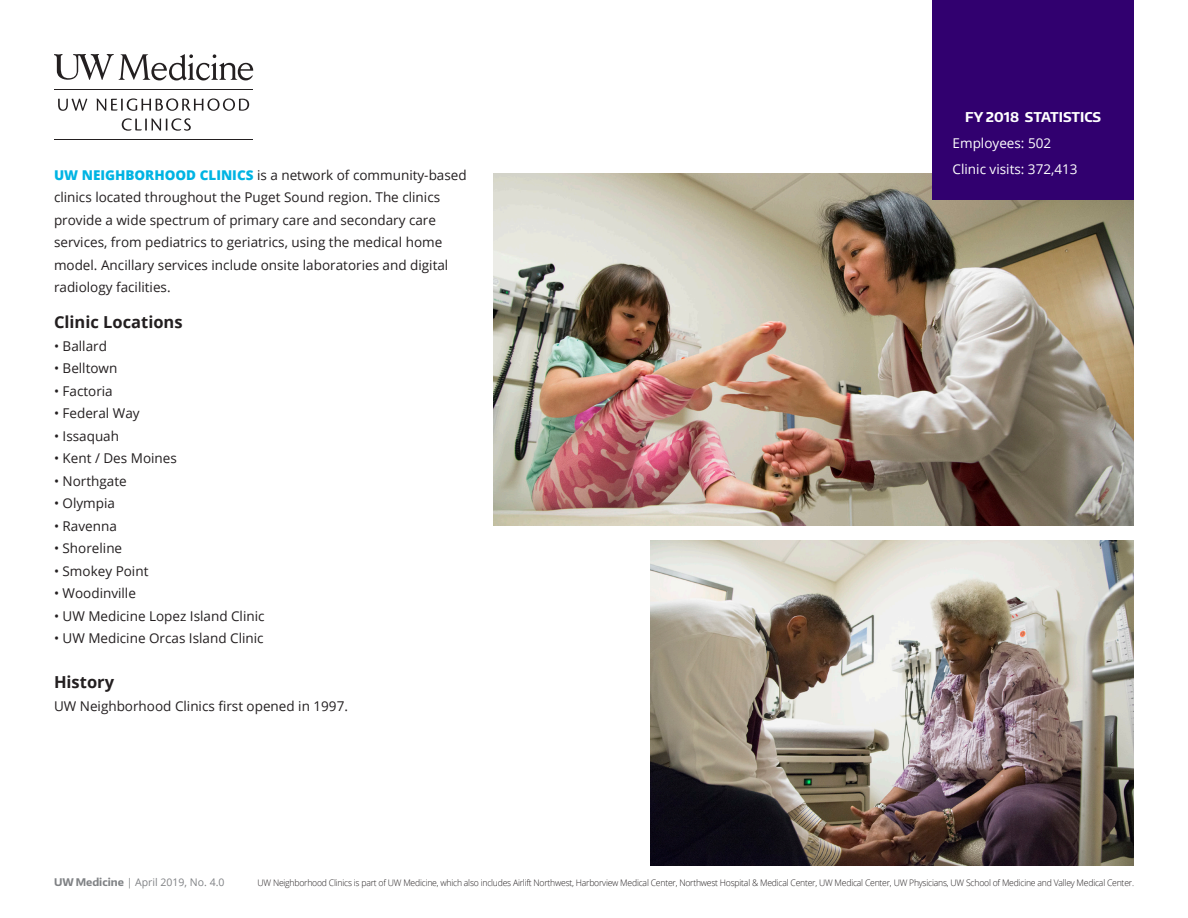
<style>
.page{position:relative;width:1188px;height:918px;background:#fff}
.page>*{position:absolute;margin:0;border:0;box-sizing:border-box;transform-origin:0 0}
.Inside_Body_Text{font:700 16.5px "Open Sans";color:#231f20}
.Stats{font:700 16.5px "Open Sans";color:#231f20}
.Inside_Body_Text-2{font:13.5px/22.5px "Open Sans";color:#231f20}
.Stats-2{font:13.5px "Open Sans";color:#231f20}
.Box{font:13.5px "Open Sans";color:#fff}
.Box-2{font:700 13.5px "Encode Sans Normal";color:#fff}
.t1{font:10.5px "Open Sans";color:#808285}
.Inside_Body_Text-3{font:300 9px "Open Sans";letter-spacing:-.025em;color:#231f20;scale:.96 1}
.s1{font-weight:800;color:#00b4e3}
.s2{font-family:"Encode Sans Normal";font-weight:700}
</style>
<div class="page">
<img style="left:650px;top:540px;width:484px;height:326px">
<hr style="left:54px;top:89px;width:199px;height:1px;background:#231f20">
<hr style="left:54px;top:139px;width:199px;height:1px;background:#231f20">
<svg style="left:54px;top:54px;width:199px;height:26px"></svg>
<svg style="left:58px;top:99px;width:29px;height:12px"></svg>
<svg style="left:96px;top:98px;width:153px;height:13px"></svg>
<svg style="left:122px;top:118px;width:69px;height:13px"></svg>
<img style="left:493px;top:174px;width:641px;height:352px">
<div style="left:932px;top:0;width:202px;height:200px;background:#31006f"></div>
<p class="Inside_Body_Text-2" style="left:54px;top:163px;width:414px"><span class="s1">UW NEIGHBORHOOD CLINICS</span> is a network of community-based clinics located throughout the Puget Sound region. The clinics provide a wide spectrum of primary care and secondary care services, from pediatrics to geriatrics, using the medical home model. Ancillary services include onsite laboratories and digital radiology facilities.</p>
<p class="Inside_Body_Text" style="left:54px;top:311px;width:130px">Clinic Locations</p>
<p class="Stats-2" style="left:54px;top:337px;width:54px">• Ballard</p>
<p class="Stats-2" style="left:54px;top:359px;width:65px">• Belltown</p>
<p class="Stats-2" style="left:54px;top:382px;width:60px">• Factoria</p>
<p class="Stats-2" style="left:54px;top:404px;width:87px">• Federal Way</p>
<p class="Stats-2" style="left:54px;top:427px;width:67px">• Issaquah</p>
<p class="Stats-2" style="left:54px;top:449px;width:124px">• Kent / Des Moines</p>
<p class="Stats-2" style="left:54px;top:472px;width:74px">• Northgate</p>
<p class="Stats-2" style="left:54px;top:494px;width:63px">• Olympia</p>
<p class="Stats-2" style="left:54px;top:517px;width:64px">• Ravenna</p>
<p class="Stats-2" style="left:54px;top:539px;width:70px">• Shoreline</p>
<p class="Stats-2" style="left:54px;top:562px;width:96px">• Smokey Point</p>
<p class="Stats-2" style="left:54px;top:584px;width:83px">• Woodinville</p>
<p class="Stats-2" style="left:54px;top:607px;width:212px">• UW Medicine Lopez Island Clinic</p>
<p class="Stats-2" style="left:54px;top:629px;width:211px">• UW Medicine Orcas Island Clinic</p>
<p class="Stats" style="left:54px;top:671px;width:62px">History</p>
<p class="Inside_Body_Text-2" style="left:54px;top:694px;width:296px">UW Neighborhood Clinics first opened in 1997.</p>
<p class="Box-2" style="left:965px;top:108px;width:137px">FY 2018 STATISTICS</p>
<p class="Box" style="left:953px;top:134px;width:100px">Employees: 502</p>
<p class="Box" style="left:953px;top:160px;width:126px">Clinic visits: 372,413</p>
<p class="t1" style="left:54px;top:875px;width:172px"><span class="s2">UW Medicine</span> | April 2019, No. 4.0</p>
<p class="Inside_Body_Text-3" style="left:257px;top:877px;width:915px">UW Neighborhood Clinics is part of UW Medicine, which also includes Airlift Northwest, Harborview Medical Center, Northwest Hospital &amp; Medical Center, UW Medical Center, UW Physicians, UW School of Medicine and Valley Medical Center.</p>
</div>
